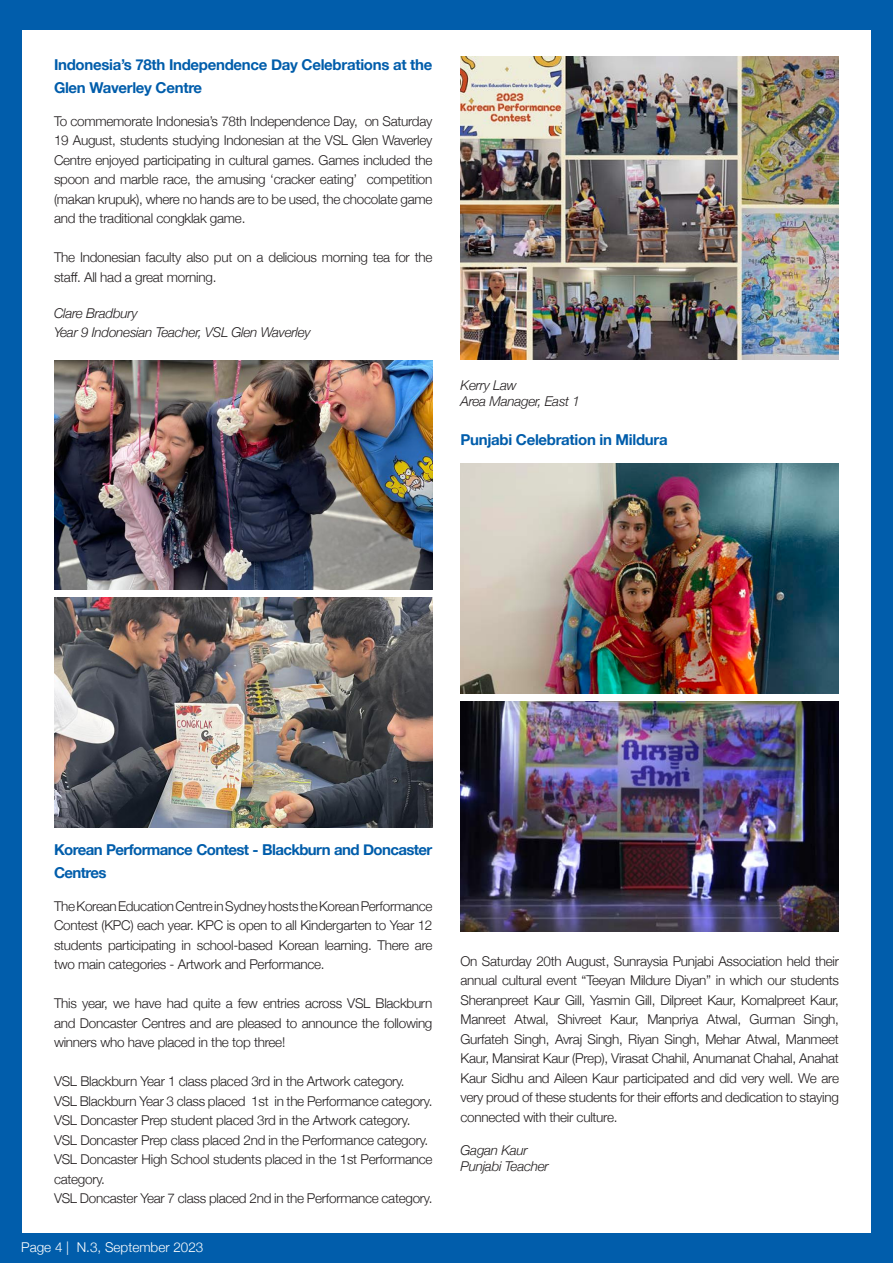
<style>
.page{position:relative;width:893px;height:1263px;background:#fff}
.page>*{position:absolute;margin:0;border:0;box-sizing:border-box;transform-origin:0 0}
.t1{font:700 15px/22.5px "Helvetica Neue";letter-spacing:-.02em;color:#015dab}
.t2{font:700 15px/22.5px "Helvetica Neue";letter-spacing:-.04em;color:#015dab}
.t3{font:300 13.5px/19.5px "Helvetica Neue";letter-spacing:-.02em;color:#231f20;text-align:justify}
.t4{font:italic 300 13.5px "Helvetica Neue";letter-spacing:-.02em;color:#231f20}
.Paragraph_Style_1{font:300 13.5px "Helvetica Neue";color:#fff}
</style>
<div class="page">
<div style="left:0;top:1233px;width:893px;height:30px;background:#015dab"></div>
<div style="left:872px;top:10px;width:21px;height:1240px;background:#015dab"></div>
<div style="left:0;top:0;width:21px;height:1263px;background:#015dab"></div>
<div style="left:0;top:0;width:893px;height:30px;background:#015dab"></div>
<img style="left:54px;top:360px;width:378px;height:230px">
<img style="left:460px;top:56px;width:379px;height:303px">
<img style="left:460px;top:463px;width:379px;height:230px">
<img style="left:460px;top:701px;width:379px;height:230px">
<img style="left:54px;top:598px;width:378px;height:230px">
<p class="t1" style="left:54px;top:54px;width:380px">Indonesia’s 78th Independence Day Celebrations at the<br>Glen Waverley Centre</p>
<p class="t3" style="left:54px;top:110px;width:380px">To commemorate Indonesia’s 78th Independence Day, on Saturday 19 August, students studying Indonesian at the VSL Glen Waverley Centre enjoyed participating in cultural games. Games included the spoon and marble race, the amusing ‘cracker eating’ competition (makan krupuk), where no hands are to be used, the chocolate game and the traditional congklak game.</p>
<p class="t3" style="left:54px;top:247px;width:380px">The Indonesian faculty also put on a delicious morning tea for the staff. All had a great morning.</p>
<p class="t4" style="left:54px;top:302px;width:85px">Clare Bradbury</p>
<p class="t4" style="left:54px;top:322px;width:258px">Year 9 Indonesian Teacher, VSL Glen Waverley</p>
<p class="t4" style="left:460px;top:374px;width:58px">Kerry Law</p>
<p class="t4" style="left:460px;top:390px;width:121px">Area Manager, East 1</p>
<p class="t1" style="left:460px;top:429px;width:209px">Punjabi Celebration in Mildura</p>
<p class="t2" style="left:54px;top:839px;width:380px">Korean Performance Contest - Blackburn and Doncaster<br>Centres</p>
<p class="t3" style="left:54px;top:895px;width:380px">The Korean Education Centre in Sydney hosts the Korean Performance Contest (KPC) each year. KPC is open to all Kindergarten to Year 12 students participating in school-based Korean learning. There are two main categories - Artwork and Performance.</p>
<p class="t3" style="left:54px;top:992px;width:380px">This year, we have had quite a few entries across VSL Blackburn and Doncaster Centres and are pleased to announce the following winners who have placed in the top three!</p>
<p class="t3" style="left:54px;top:1070px;width:352px">VSL Blackburn Year 1 class placed 3rd in the Artwork category.</p>
<p class="t3" style="left:54px;top:1090px;width:380px">VSL Blackburn Year 3 class placed 1st in the Performance category.</p>
<p class="t3" style="left:54px;top:1109px;width:358px">VSL Doncaster Prep student placed 3rd in the Artwork category.</p>
<p class="t3" style="left:54px;top:1129px;width:376px">VSL Doncaster Prep class placed 2nd in the Performance category.</p>
<p class="t3" style="left:54px;top:1148px;width:380px">VSL Doncaster High School students placed in the 1st Performance category.</p>
<p class="t3" style="left:54px;top:1187px;width:380px">VSL Doncaster Year 7 class placed 2nd in the Performance category.</p>
<p class="Paragraph_Style_1" style="left:21px;top:1237px;width:184px">Page 4 | N.3, September 2023</p>
<p class="t3" style="left:460px;top:950px;width:380px">On Saturday 20th August, Sunraysia Punjabi Association held their annual cultural event “Teeyan Mildure Diyan” in which our students Sheranpreet Kaur Gill, Yasmin Gill, Dilpreet Kaur, Komalpreet Kaur, Manreet Atwal, Shivreet Kaur, Manpriya Atwal, Gurman Singh, Gurfateh Singh, Avraj Singh, Riyan Singh, Mehar Atwal, Manmeet Kaur, Mansirat Kaur (Prep), Virasat Chahil, Anumanat Chahal, Anahat Kaur Sidhu and Aileen Kaur participated and did very well. We are very proud of these students for their efforts and dedication to staying connected with their culture.</p>
<p class="t4" style="left:460px;top:1139px;width:69px">Gagan Kaur</p>
<p class="t4" style="left:460px;top:1155px;width:90px">Punjabi Teacher</p>
</div>
